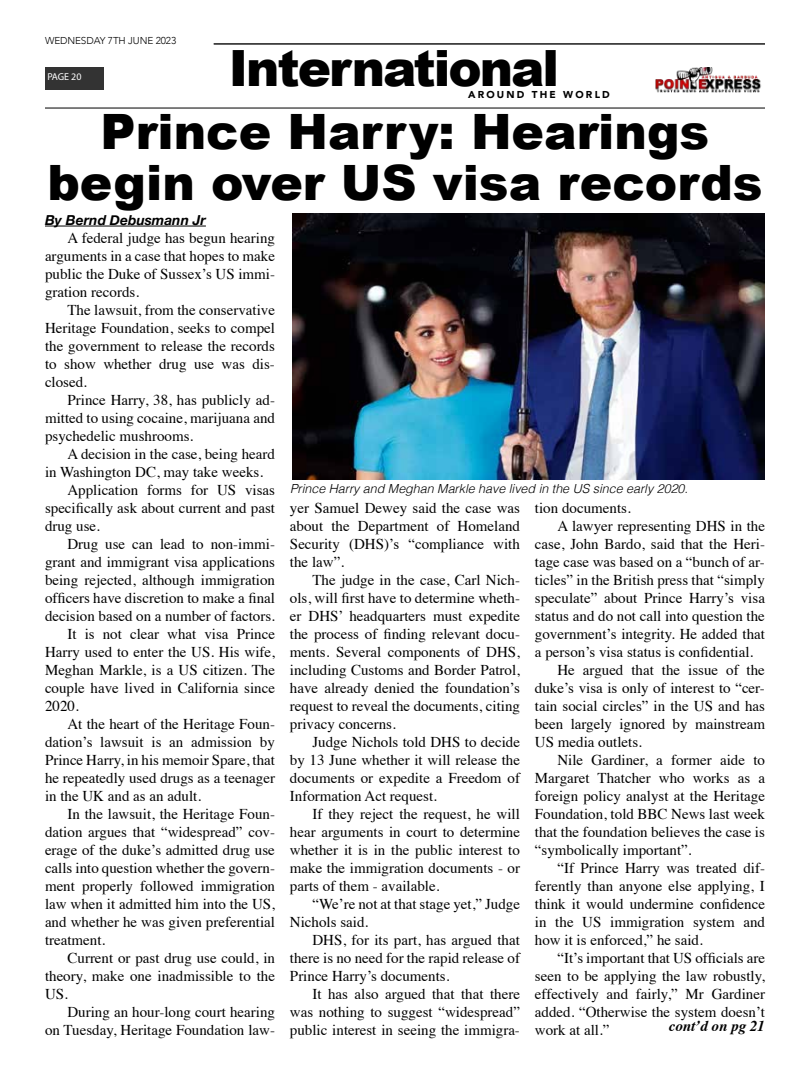
<style>
.page{position:relative;width:810px;height:1080px;background:#fff}
.page>*{position:absolute;margin:0;border:0;box-sizing:border-box;transform-origin:0 0}
.t1{font:900 50px "Arial";letter-spacing:-.04em;color:#000}
.t2{font:900 48.75px/51.2px "Arial";color:#000;text-align:center}
.t3{font:15px/18px "Times";color:#000;text-align:justify}
.t4{font:italic 700 15px "Times";color:#000}
.t5{font:italic 700 13.75px "Helvetica Neue";color:#000}
.t6{font:italic 300 12.5px "Helvetica";color:#000}
.t7{font:300 10px "Avenir";letter-spacing:-.01em;color:#000}
.t8{font:900 10px "Avenir";letter-spacing:.22em;color:#000}
.t9{font:10px "Myriad Pro";letter-spacing:-.005em;color:#fff}
</style>
<div class="page">
<div style="left:45px;top:67px;width:58px;height:22px;background:#333"></div>
<img style="left:656px;top:67px;width:105px;height:25px">
<hr style="left:45px;top:107px;width:720px;height:2px;background:#333">
<hr style="left:214px;top:43px;width:551px;height:2px;background:#333">
<hr style="left:45px;top:226px;width:161px;height:1px;background:#000">
<img style="left:292px;top:214px;width:473px;height:266px">
<p class="t7" style="left:45px;top:34px;width:133px">WEDNESDAY 7TH JUNE 2023</p>
<p class="t9" style="left:47px;top:71px;width:36px">PAGE 20</p>
<h1 class="t1" style="left:229px;top:31px;width:332px">International</h1>
<p class="t8" style="left:468px;top:86px;width:143px">AROUND THE WORLD</p>
<h2 class="t2" style="left:47px;top:104px;width:717px">Prince Harry: Hearings begin over US visa records</h2>
<p class="t5" style="left:45px;top:209px;width:162px">By Bernd Debusmann Jr</p>
<p class="t3" style="left:45px;top:227px;width:232px;text-indent:22px">A federal judge has begun hearing arguments in a case that hopes to make public the Duke of Sussex’s US immi&shy;gration records.</p>
<p class="t3" style="left:45px;top:299px;width:232px;text-indent:22px">The lawsuit, from the conservative Heritage Foundation, seeks to compel the government to release the records to show whether drug use was dis&shy;closed.</p>
<p class="t3" style="left:45px;top:389px;width:232px;text-indent:22px">Prince Harry, 38, has publicly ad&shy;mitted to using cocaine, marijuana and psychedelic mushrooms.</p>
<p class="t3" style="left:68px;top:443px;width:209px">A decision in the case, being heard</p>
<p class="t3" style="left:45px;top:461px;width:220px">in Washington DC, may take weeks.</p>
<p class="t3" style="left:68px;top:479px;width:209px">Application forms for US visas</p>
<p class="t3" style="left:45px;top:497px;width:232px">specifically ask about current and past</p>
<p class="t3" style="left:45px;top:515px;width:56px">drug use.</p>
<p class="t3" style="left:68px;top:533px;width:209px">Drug use can lead to non-immi-</p>
<p class="t3" style="left:45px;top:551px;width:232px">grant and immigrant visa applications</p>
<p class="t3" style="left:45px;top:569px;width:232px">being rejected, although immigration</p>
<p class="t3" style="left:45px;top:587px;width:232px">officers have discretion to make a final</p>
<p class="t3" style="left:45px;top:605px;width:232px">decision based on a number of factors.</p>
<p class="t3" style="left:68px;top:623px;width:209px">It is not clear what visa Prince</p>
<p class="t3" style="left:45px;top:641px;width:232px">Harry used to enter the US. His wife,</p>
<p class="t3" style="left:45px;top:659px;width:232px">Meghan Markle, is a US citizen. The</p>
<p class="t3" style="left:45px;top:677px;width:232px">couple have lived in California since</p>
<p class="t3" style="left:45px;top:695px;width:35px">2020.</p>
<p class="t3" style="left:68px;top:713px;width:209px">At the heart of the Heritage Foun-</p>
<p class="t3" style="left:45px;top:731px;width:231px">dation’s lawsuit is an admission by</p>
<p class="t3" style="left:45px;top:749px;width:232px">Prince Harry, in his memoir Spare, that</p>
<p class="t3" style="left:45px;top:767px;width:232px">he repeatedly used drugs as a teenager</p>
<p class="t3" style="left:45px;top:785px;width:158px">in the UK and as an adult.</p>
<p class="t3" style="left:68px;top:803px;width:209px">In the lawsuit, the Heritage Foun-</p>
<p class="t3" style="left:45px;top:821px;width:232px">dation argues that “widespread” cov-</p>
<p class="t3" style="left:45px;top:839px;width:231px">erage of the duke’s admitted drug use</p>
<p class="t3" style="left:45px;top:857px;width:232px">calls into question whether the govern-</p>
<p class="t3" style="left:45px;top:875px;width:232px">ment properly followed immigration</p>
<p class="t3" style="left:45px;top:893px;width:231px">law when it admitted him into the US,</p>
<p class="t3" style="left:45px;top:911px;width:232px">and whether he was given preferential</p>
<p class="t3" style="left:45px;top:929px;width:62px">treatment.</p>
<p class="t3" style="left:68px;top:947px;width:209px">Current or past drug use could, in</p>
<p class="t3" style="left:45px;top:965px;width:232px">theory, make one inadmissible to the</p>
<p class="t3" style="left:45px;top:983px;width:24px">US.</p>
<p class="t3" style="left:68px;top:1001px;width:209px">During an hour-long court hearing</p>
<p class="t3" style="left:45px;top:1019px;width:232px">on Tuesday, Heritage Foundation law-</p>
<p class="t6" style="left:290px;top:478px;width:400px">Prince Harry and Meghan Markle have lived in the US since early 2020.</p>
<p class="t3" style="left:290px;top:497px;width:232px">yer Samuel Dewey said the case was about the Department of Homeland Security (DHS)’s “compliance with the law”.</p>
<p class="t3" style="left:290px;top:569px;width:232px;text-indent:22px">The judge in the case, Carl Nich&shy;ols, will first have to determine wheth&shy;er DHS’ headquarters must expedite the process of finding relevant docu&shy;ments. Several components of DHS, including Customs and Border Patrol, have already denied the foundation’s request to reveal the documents, citing privacy concerns.</p>
<p class="t3" style="left:290px;top:731px;width:232px;text-indent:22px">Judge Nichols told DHS to decide by 13 June whether it will release the documents or expedite a Freedom of Information Act request.</p>
<p class="t3" style="left:290px;top:803px;width:232px;text-indent:22px">If they reject the request, he will hear arguments in court to determine whether it is in the public interest to make the immigration documents - or parts of them - available.</p>
<p class="t3" style="left:290px;top:893px;width:232px;text-indent:22px">“We’re not at that stage yet,” Judge<br>Nichols said.</p>
<p class="t3" style="left:290px;top:929px;width:232px;text-indent:22px">DHS, for its part, has argued that there is no need for the rapid release of Prince Harry’s documents.</p>
<p class="t3" style="left:290px;top:983px;width:232px;text-indent:22px">It has also argued that that there was nothing to suggest “widespread” public interest in seeing the immigra-</p>
<p class="t3" style="left:535px;top:497px;width:97px">tion documents.</p>
<p class="t3" style="left:557px;top:515px;width:209px">A lawyer representing DHS in the</p>
<p class="t3" style="left:535px;top:533px;width:232px">case, John Bardo, said that the Heri-</p>
<p class="t3" style="left:535px;top:551px;width:231px">tage case was based on a “bunch of ar-</p>
<p class="t3" style="left:535px;top:569px;width:232px">ticles” in the British press that “simply</p>
<p class="t3" style="left:535px;top:587px;width:232px">speculate” about Prince Harry’s visa</p>
<p class="t3" style="left:535px;top:605px;width:231px">status and do not call into question the</p>
<p class="t3" style="left:535px;top:623px;width:232px">government’s integrity. He added that</p>
<p class="t3" style="left:535px;top:641px;width:220px">a person’s visa status is confidential.</p>
<p class="t3" style="left:557px;top:659px;width:209px">He argued that the issue of the</p>
<p class="t3" style="left:535px;top:677px;width:231px">duke’s visa is only of interest to “cer-</p>
<p class="t3" style="left:535px;top:695px;width:232px">tain social circles” in the US and has</p>
<p class="t3" style="left:535px;top:713px;width:232px">been largely ignored by mainstream</p>
<p class="t3" style="left:535px;top:731px;width:109px">US media outlets.</p>
<p class="t3" style="left:557px;top:749px;width:209px">Nile Gardiner, a former aide to</p>
<p class="t3" style="left:535px;top:767px;width:232px">Margaret Thatcher who works as a</p>
<p class="t3" style="left:535px;top:785px;width:232px">foreign policy analyst at the Heritage</p>
<p class="t3" style="left:535px;top:803px;width:232px">Foundation, told BBC News last week</p>
<p class="t3" style="left:535px;top:821px;width:232px">that the foundation believes the case is</p>
<p class="t3" style="left:535px;top:839px;width:158px">“symbolically important”.</p>
<p class="t3" style="left:557px;top:857px;width:209px">“If Prince Harry was treated dif-</p>
<p class="t3" style="left:535px;top:875px;width:231px">ferently than anyone else applying, I</p>
<p class="t3" style="left:535px;top:893px;width:232px">think it would undermine confidence</p>
<p class="t3" style="left:535px;top:911px;width:232px">in the US immigration system and</p>
<p class="t3" style="left:535px;top:929px;width:169px">how it is enforced,” he said.</p>
<p class="t3" style="left:557px;top:947px;width:209px">“It’s important that US officials are</p>
<p class="t3" style="left:535px;top:965px;width:232px">seen to be applying the law robustly,</p>
<p class="t3" style="left:535px;top:983px;width:232px">effectively and fairly,” Mr Gardiner</p>
<p class="t3" style="left:535px;top:1001px;width:232px">added. “Otherwise the system doesn’t</p>
<p class="t3" style="left:535px;top:1019px;width:76px">work at all.”</p>
<p class="t4" style="left:669px;top:1012px;width:98px">cont’d on pg 21</p>
</div>
